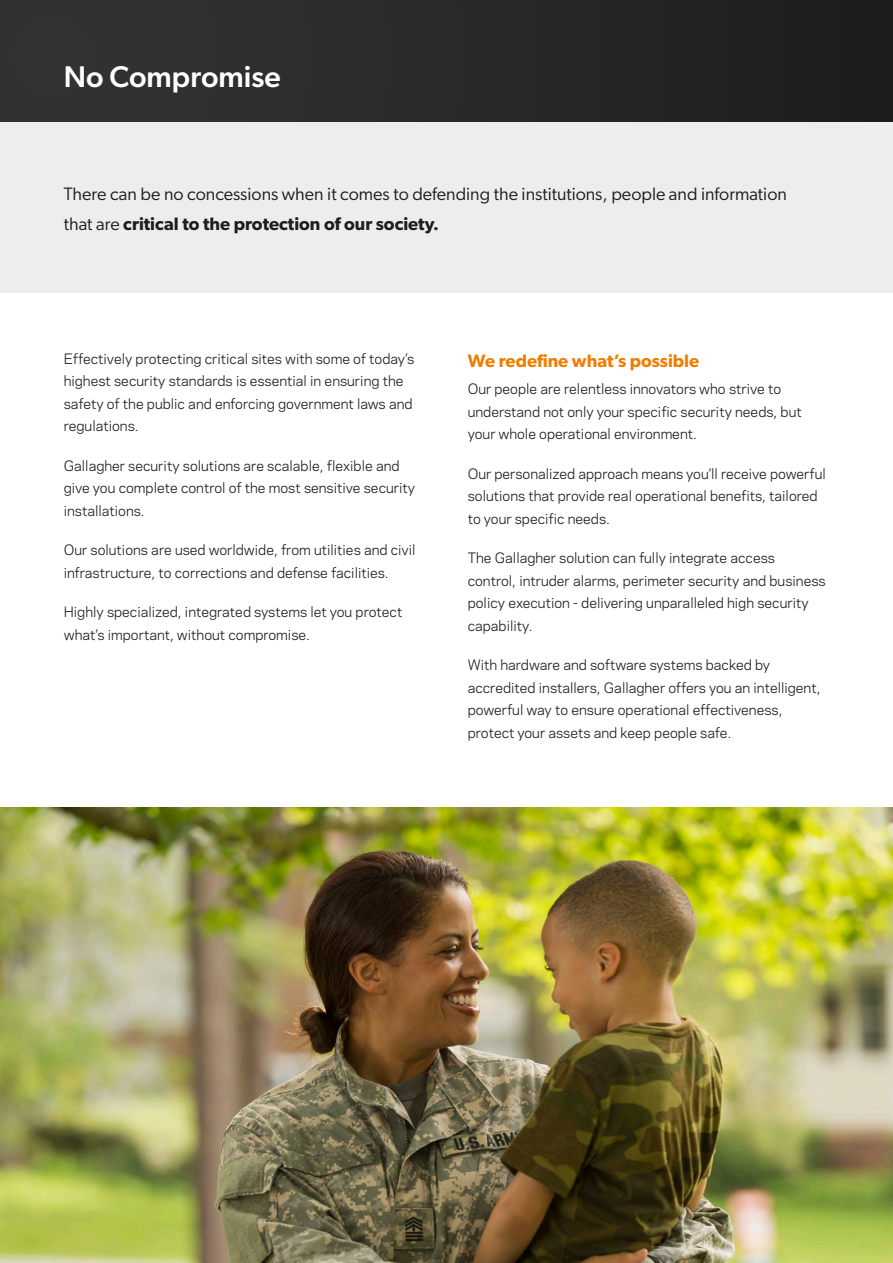
<style>
.page{position:relative;width:893px;height:1263px;background:#fff}
.page>*{position:absolute;margin:0;border:0;box-sizing:border-box;transform-origin:0 0}
.Top_Section_Header{font:500 30px "Gibson";color:#fff}
.PAGE_Leading_Paragraph{font:18px/30px "Gibson";color:#1d1d1b}
.PAGE_Subheader_-_SINGLE_Column{font:600 18px "Gibson";color:#ef7d00}
.PAGE_Bodycopy{font:13.5px/22.5px "Galaxie Polaris";color:#1d1d1b}
.s1{font-weight:600}
</style>
<div class="page">
<div style="left:0;top:0;width:893px;height:123px;background:linear-gradient(to right,#353434,#1d1d1d)"></div>
<img style="left:0;top:0;width:1px;height:1263px">
<div style="left:0;top:123px;width:893px;height:170px;background:#eeeded"></div>
<img style="left:0;top:808px;width:893px;height:455px">
<p class="Top_Section_Header" style="left:64px;top:59px;width:218px">No Compromise</p>
<p class="PAGE_Leading_Paragraph" style="left:64px;top:179px;width:725px">There can be no concessions when it comes to defending the institutions, people and information that are <span class="s1">critical to the protection of our society.</span></p>
<p class="PAGE_Bodycopy" style="left:64px;top:347px;width:352px">Effectively protecting critical sites with some of today’s highest security standards is essential in ensuring the safety of the public and enforcing government laws and regulations.</p>
<p class="PAGE_Bodycopy" style="left:64px;top:454px;width:353px">Gallagher security solutions are scalable, flexible and give you complete control of the most sensitive security installations.</p>
<p class="PAGE_Bodycopy" style="left:64px;top:538px;width:353px">Our solutions are used worldwide, from utilities and civil infrastructure, to corrections and defense facilities.</p>
<p class="PAGE_Bodycopy" style="left:64px;top:600px;width:340px">Highly specialized, integrated systems let you protect what’s important, without compromise.</p>
<p class="PAGE_Subheader_-_SINGLE_Column" style="left:468px;top:350px;width:233px">We redefine what’s possible</p>
<p class="PAGE_Bodycopy" style="left:468px;top:377px;width:335px">Our people are relentless innovators who strive to understand not only your specific security needs, but your whole operational environment.</p>
<p class="PAGE_Bodycopy" style="left:468px;top:461px;width:360px">Our personalized approach means you’ll receive powerful solutions that provide real operational benefits, tailored to your specific needs.</p>
<p class="PAGE_Bodycopy" style="left:468px;top:546px;width:359px">The Gallagher solution can fully integrate access control, intruder alarms, perimeter security and business policy execution - delivering unparalleled high security capability.</p>
<p class="PAGE_Bodycopy" style="left:468px;top:653px;width:354px">With hardware and software systems backed by accredited installers, Gallagher offers you an intelligent, powerful way to ensure operational effectiveness, protect your assets and keep people safe.</p>
</div>
